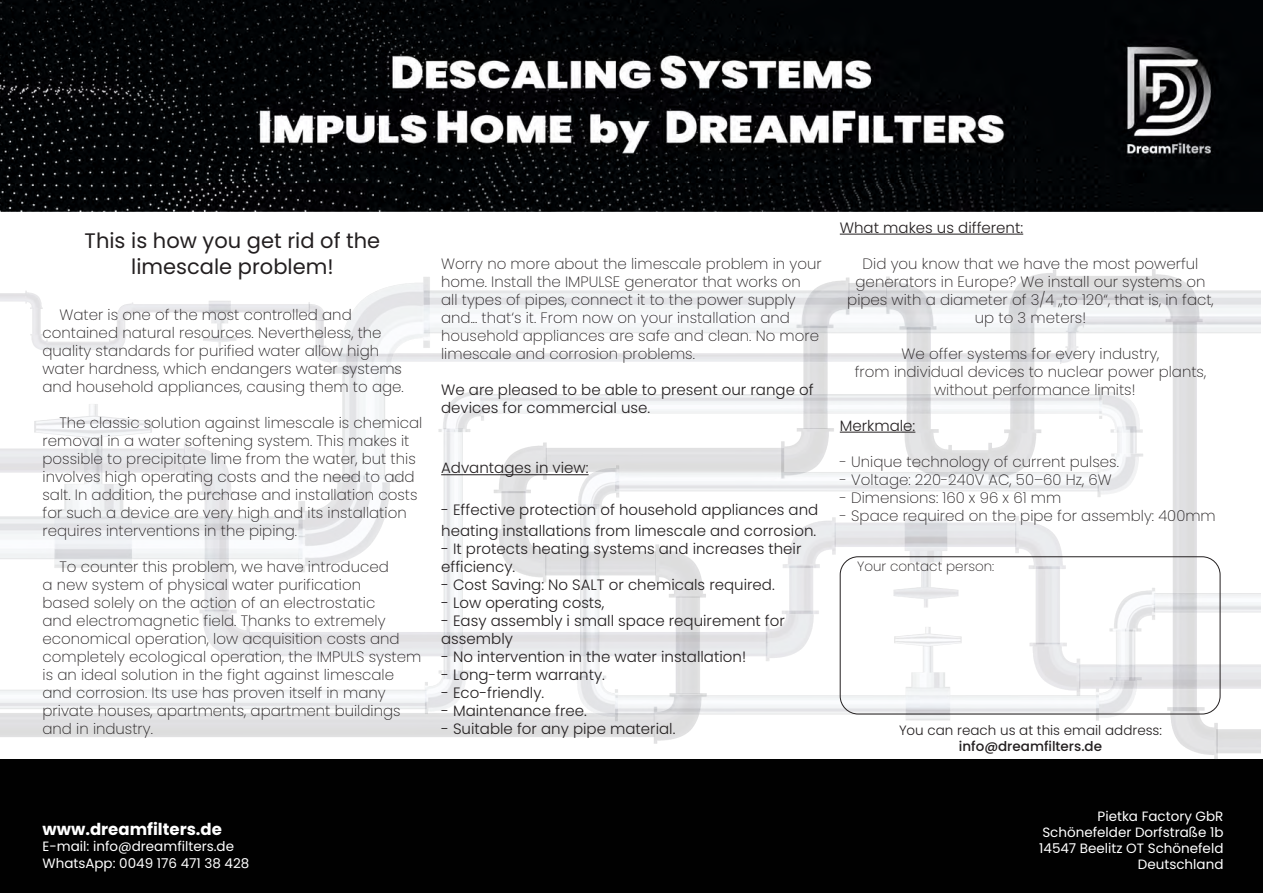
<style>
.page{position:relative;width:1263px;height:893px;background:#fff}
.page>*{position:absolute;margin:0;border:0;box-sizing:border-box;transform-origin:0 0}
.t1{font:21px "Poppins";color:#231f20}
.t2{font:700 16.5px "Poppins";color:#fff}
.t3{font:200 15px/18px "Poppins";color:#231f20}
.t4{font:300 15px/18px "Poppins";color:#231f20}
.t5{font:13.5px/16.2px "Poppins";color:#fff;text-align:right}
.t6{font:300 13.5px "Poppins";color:#231f20}
.t7{font:500 13.5px "Poppins";color:#231f20}
.t8{font:200 13.5px "Poppins";color:#231f20}
</style>
<div class="page">
<div style="left:0;top:759px;width:1244px;height:134px;background:#010101"></div>
<div style="left:1244px;top:759px;width:19px;height:134px;background:#010101"></div>
<img style="left:0;top:269px;width:1261px;height:490px">
<hr style="left:441px;top:474px;width:148px;height:1px;background:#231f20">
<hr style="left:840px;top:234px;width:183px;height:1px;background:#231f20">
<hr style="left:840px;top:432px;width:75px;height:1px;background:#231f20">
<img style="left:0;top:0;width:1263px;height:211px">
<div style="left:840px;top:556px;width:380px;height:158px;border:1px solid #231f20;border-radius:18px"></div>
<p class="t1" style="left:85px;top:229px;width:297px">This is how you get rid of the</p>
<p class="t1" style="left:131px;top:254px;width:204px">limescale problem!</p>
<p class="t3" style="left:43px;top:306px;width:363px;text-indent:17px">Water is one of the most controlled and contained natural resources. Nevertheless, the quality standards for purified water allow high water hardness, which endangers water systems and household appliances, causing them to age.</p>
<p class="t3" style="left:43px;top:414px;width:381px;text-indent:17px">The classic solution against limescale is chemical removal in a water softening system. This makes it possible to precipitate lime from the water, but this involves high operating costs and the need to add salt. In addition, the purchase and installation costs for such a device are very high and its installation requires interventions in the piping.</p>
<p class="t3" style="left:43px;top:558px;width:380px;text-indent:17px">To counter this problem, we have introduced<br>a new system of physical water purification<br>based solely on the action of an electrostatic<br>and electromagnetic field. Thanks to extremely economical operation, low acquisition costs and completely ecological operation, the IMPULS system is an ideal solution in the fight against limescale and corrosion. Its use has proven itself in many private houses, apartments, apartment buildings and in industry.</p>
<p class="t3" style="left:441px;top:254px;width:382px">Worry no more about the limescale problem in your home. Install the IMPULSE generator that works on<br>all types of pipes, connect it to the power supply and... that‘s it. From now on your installation and household appliances are safe and clean. No more limescale and corrosion problems.</p>
<p class="t4" style="left:441px;top:380px;width:374px">We are pleased to be able to present our range of devices for commercial use.</p>
<p class="t4" style="left:441px;top:459px;width:149px">Advantages in view:</p>
<p class="t4" style="left:441px;top:500px;width:379px;line-height:21px">- Effective protection of household appliances and heating installations from limescale and corrosion.</p>
<p class="t4" style="left:441px;top:540px;width:362px">- It protects heating systems and increases their efficiency.</p>
<p class="t4" style="left:441px;top:576px;width:335px">- Cost Saving: No SALT or chemicals required.</p>
<p class="t4" style="left:441px;top:594px;width:165px">- Low operating costs,</p>
<p class="t4" style="left:441px;top:612px;width:345px">- Easy assembly i small space requirement for assembly</p>
<p class="t4" style="left:441px;top:648px;width:306px">- No intervention in the water installation!</p>
<p class="t4" style="left:441px;top:666px;width:165px">- Long-term warranty.</p>
<p class="t4" style="left:441px;top:684px;width:105px">- Eco-friendly.</p>
<p class="t4" style="left:441px;top:702px;width:147px">- Maintenance free.</p>
<p class="t4" style="left:441px;top:720px;width:236px">- Suitable for any pipe material.</p>
<p class="t4" style="left:840px;top:218px;width:185px">What makes us different:</p>
<p class="t3" style="left:847px;top:254px;width:368px;text-align:center">Did you know that we have the most powerful generators in Europe? We install our systems on pipes with a diameter of 3/4 „to 120“, that is, in fact,</p>
<p class="t3" style="left:975px;top:308px;width:113px">up to 3 meters!</p>
<p class="t3" style="left:901px;top:344px;width:259px">We offer systems for every industry,</p>
<p class="t3" style="left:855px;top:362px;width:353px">from individual devices to nuclear power plants,</p>
<p class="t3" style="left:934px;top:380px;width:203px">without performance limits!</p>
<p class="t4" style="left:840px;top:416px;width:77px">Merkmale:</p>
<p class="t3" style="left:840px;top:452px;width:281px">- Unique technology of current pulses.</p>
<p class="t3" style="left:840px;top:470px;width:273px">- Voltage: 220-240V AC, 50–60 Hz, 6W</p>
<p class="t3" style="left:840px;top:488px;width:223px">- Dimensions: 160 x 96 x 61 mm</p>
<p class="t3" style="left:840px;top:506px;width:377px">- Space required on the pipe for assembly: 400mm</p>
<p class="t8" style="left:857px;top:559px;width:139px">Your contact person:</p>
<p class="t6" style="left:899px;top:722px;width:264px">You can reach us at this email address:</p>
<p class="t7" style="left:959px;top:738px;width:145px">info@dreamfilters.de</p>
<p class="t2" style="left:43px;top:820px;width:181px">www.dreamfilters.de</p>
<p class="t5" style="left:43px;top:839px;width:208px;text-align:left">E-mail: info@dreamfilters.de<br>WhatsApp: 0049 176 471 38 428</p>
<p class="t5" style="left:1039px;top:808px;width:186px">Pietka Factory GbR<br>Schönefelder Dorfstraße 1b<br>14547 Beelitz OT Schönefeld<br>Deutschland</p>
</div>
